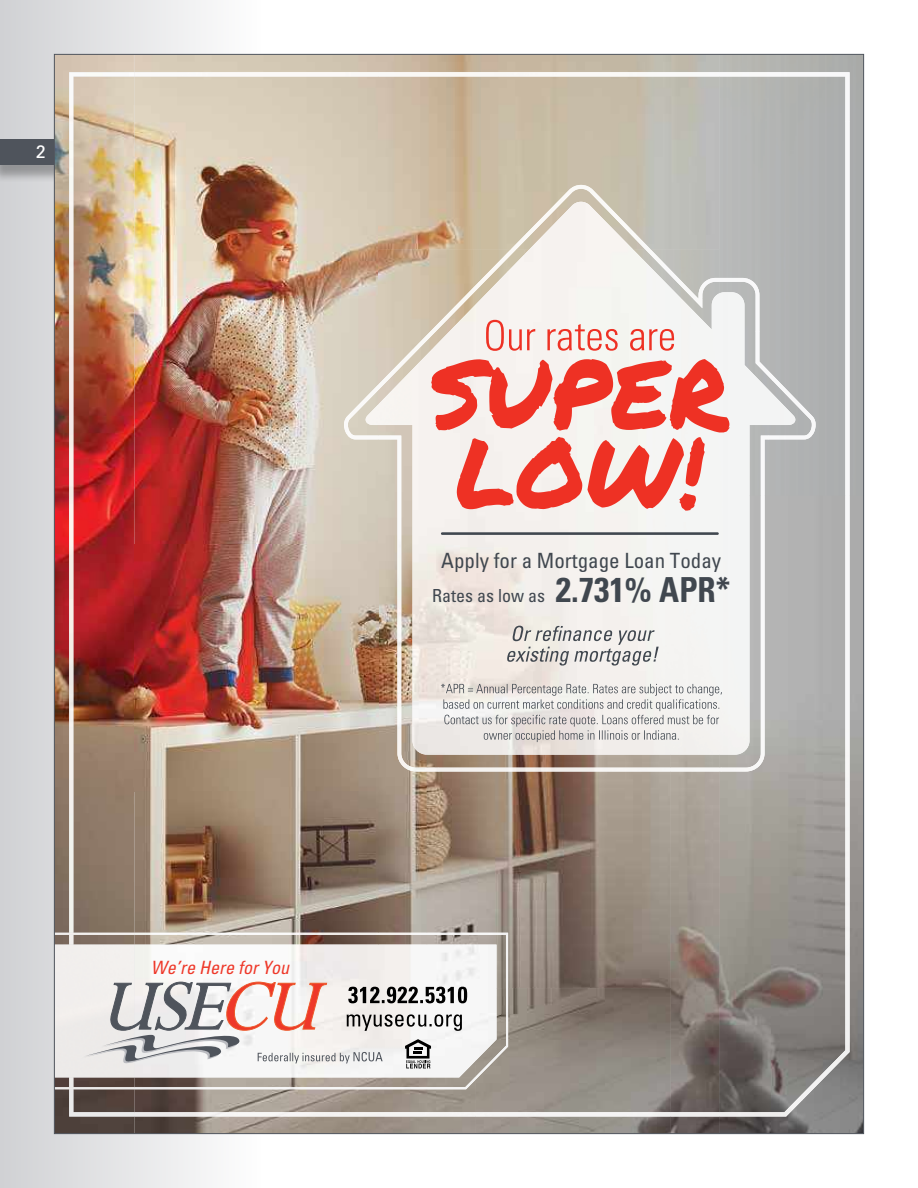
<style>
.page{position:relative;width:918px;height:1188px;background:#fff}
.page>*{position:absolute;margin:0;border:0;box-sizing:border-box;transform-origin:0 0}
.t1{font:italic 80.1px "Perpetua";color:#4f545c}
.t2{font:condensed 21px "Univers";color:#40474f}
.t3{font:italic condensed 18.3px "Univers";color:#ee3829}
.t4{font:condensed 18px "Univers";color:#40474f}
.t5{font:18px "Univers";color:#fff}
.s1{font-weight:700;font-size:34.5px}
.s2{color:#ee3829}
</style>
<div class="page">
<svg style="left:0;top:0;width:261px;height:1188px;background:#d9dadc"></svg>
<div style="left:0;top:142px;width:73px;height:41px;background:#000;opacity:.3"></div>
<div style="left:0;top:139px;width:54px;height:26px;background:#4f545c"></div>
<img style="left:56px;top:56px;width:79px;height:1076px">
<img style="left:135px;top:56px;width:243px;height:877px">
<img style="left:378px;top:56px;width:341px;height:193px">
<img style="left:719px;top:56px;width:143px;height:1076px">
<img style="left:378px;top:249px;width:100px;height:99px">
<img style="left:378px;top:425px;width:49px;height:508px">
<img style="left:427px;top:755px;width:243px;height:233px">
<img style="left:670px;top:755px;width:50px;height:377px">
<img style="left:476px;top:988px;width:195px;height:144px">
<img style="left:135px;top:1089px;width:341px;height:43px">
<img style="left:69px;top:72px;width:66px;height:1045px">
<img style="left:135px;top:72px;width:715px;height:50px">
<img style="left:802px;top:121px;width:48px;height:980px">
<img style="left:135px;top:1094px;width:667px;height:23px">
<img style="left:56px;top:933px;width:452px;height:156px">
<svg style="left:82px;top:982px;width:385px;height:86px"></svg>
<div style="left:653px;top:283px;width:97px;height:472px;background:#f4f5f4"></div>
<img style="left:411px;top:321px;width:49px;height:434px">
<img style="left:363px;top:370px;width:48px;height:55px">
<img style="left:750px;top:370px;width:48px;height:55px">
<img style="left:526px;top:185px;width:109px;height:49px">
<img style="left:478px;top:233px;width:54px;height:50px">
<img style="left:630px;top:233px;width:124px;height:50px">
<img style="left:430px;top:282px;width:54px;height:50px">
<img style="left:677px;top:282px;width:82px;height:50px">
<img style="left:382px;top:331px;width:54px;height:50px">
<img style="left:756px;top:331px;width:22px;height:50px">
<img style="left:344px;top:380px;width:47px;height:59px">
<img style="left:769px;top:380px;width:47px;height:59px">
<img style="left:391px;top:436px;width:47px;height:336px">
<img style="left:721px;top:436px;width:48px;height:336px">
<img style="left:438px;top:768px;width:284px;height:4px">
<svg style="left:441px;top:684px;width:281px;height:58px"></svg>
<svg style="left:485px;top:320px;width:189px;height:31px"></svg>
<svg style="left:431px;top:359px;width:299px;height:152px"></svg>
<hr style="left:441px;top:532px;width:278px;height:3px;background:#40474f">
<svg style="left:506px;top:626px;width:153px;height:40px"></svg>
<p class="t5" style="left:36px;top:140px;width:12px">2</p>
<p class="t2" style="left:441px;top:547px;width:281px">Apply for a Mortgage Loan Today</p>
<p class="t4" style="left:432px;top:584px;width:300px">Rates as low as <span class="s1">2.731% APR*</span></p>
<p class="t3" style="left:151px;top:956px;width:140px">We’re Here for You</p>
<h1 class="t1" style="left:99px;top:956px;width:246px">USE<span class="s2">CU</span></h1>
</div>
